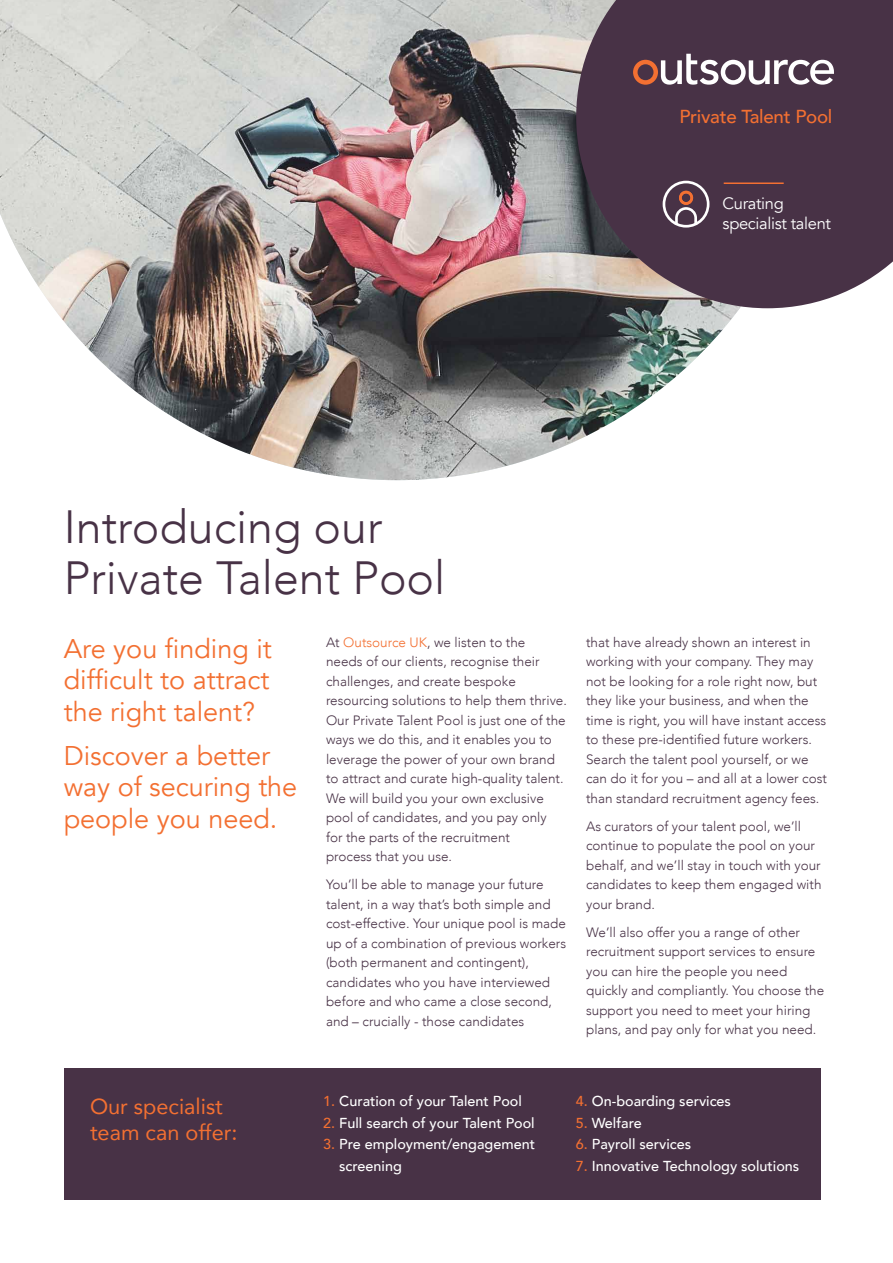
<style>
.page{position:relative;width:893px;height:1263px;background:#fff}
.page>*{position:absolute;margin:0;border:0;box-sizing:border-box;transform-origin:0 0}
.t1{font:300 46.5px/51px "Avenir";color:#483246}
.t2{font:27px/31.5px "Avenir";color:#f37032;text-align:justify}
.t3{font:21.75px/25.5px "Avenir";color:#f37032}
.t4{font:500 18.75px "Avenir";letter-spacing:-.015em;color:#f37032}
.t5{font:16.5px/19.5px "Avenir";letter-spacing:-.02em;color:#fff}
.t6{font:500 14.4px/21.6px "Avenir";color:#fff}
.t7{font:300 13.5px/19.5px "Avenir";color:#483246}
.s1{color:#f37032}
</style>
<div class="page">
<img style="left:0;top:0;width:776px;height:480px">
<svg style="left:576px;top:0;width:317px;height:308px;background:#533f50"></svg>
<div style="left:64px;top:1068px;width:757px;height:132px;background:#483246"></div>
<svg style="left:633px;top:54px;width:201px;height:31px"></svg>
<hr style="left:724px;top:182px;width:60px;height:2px;background:#f37032">
<div style="left:679px;top:191px;width:14px;height:14px;border:3px solid #f37032;border-radius:50%"></div>
<svg style="left:674px;top:206px;width:24px;height:21px"></svg>
<div style="left:663px;top:181px;width:46px;height:47px;border:3px solid #fff;border-radius:50%"></div>
<h3 class="t4" style="left:679px;top:100px;width:154px">Private Talent Pool</h3>
<p class="t5" style="left:723px;top:194px;width:110px">Curating specialist talent</p>
<h1 class="t1" style="left:64px;top:501px;width:383px">Introducing our<br>Private Talent Pool</h1>
<h2 class="t2" style="left:64px;top:633px;width:210px">Are you finding it difficult to attract the right talent?</h2>
<h2 class="t2" style="left:64px;top:740px;width:235px;text-align:left">Discover a better way of securing the people you need.</h2>
<p class="t7" style="left:326px;top:633px;width:242px">At <span class="s1">Outsource UK</span>, we listen to the<br>needs of our clients, recognise their challenges, and create bespoke resourcing solutions to help them thrive.<br>Our Private Talent Pool is just one of the ways we do this, and it enables you to leverage the power of your own brand to attract and curate high-quality talent.<br>We will build you your own exclusive pool of candidates, and you pay only<br>for the parts of the recruitment<br>process that you use.</p>
<p class="t7" style="left:326px;top:875px;width:242px">You’ll be able to manage your future talent, in a way that’s both simple and cost-effective. Your unique pool is made up of a combination of previous workers (both permanent and contingent), candidates who you have interviewed before and who came a close second, and – crucially - those candidates</p>
<p class="t7" style="left:586px;top:632px;width:242px">that have already shown an interest in working with your company. They may not be looking for a role right now, but they like your business, and when the time is right, you will have instant access to these pre-identified future workers.<br>Search the talent pool yourself, or we can do it for you – and all at a lower cost than standard recruitment agency fees.</p>
<p class="t7" style="left:586px;top:816px;width:237px">As curators of your talent pool, we’ll continue to populate the pool on your behalf, and we’ll stay in touch with your candidates to keep them engaged with your brand.</p>
<p class="t7" style="left:586px;top:922px;width:240px">We’ll also offer you a range of other recruitment support services to ensure you can hire the people you need quickly and compliantly. You choose the support you need to meet your hiring plans, and pay only for what you need.</p>
<h3 class="t3" style="left:90px;top:1093px;width:149px">Our specialist team can offer:</h3>
<p class="t6" style="left:323px;top:1089px;width:200px"><span class="s1">1.</span> Curation of your Talent Pool</p>
<p class="t6" style="left:323px;top:1111px;width:213px"><span class="s1">2.</span> Full search of your Talent Pool</p>
<p class="t6" style="left:339px;top:1132px;width:197px;text-indent:-16px"><span class="s1">3.</span> Pre employment/engagement screening</p>
<p class="t6" style="left:576px;top:1089px;width:157px"><span class="s1">4.</span> On-boarding services</p>
<p class="t6" style="left:576px;top:1111px;width:67px"><span class="s1">5.</span> Welfare</p>
<p class="t6" style="left:576px;top:1132px;width:117px"><span class="s1">6.</span> Payroll services</p>
<p class="t6" style="left:576px;top:1154px;width:225px"><span class="s1">7.</span> Innovative Technology solutions</p>
</div>
